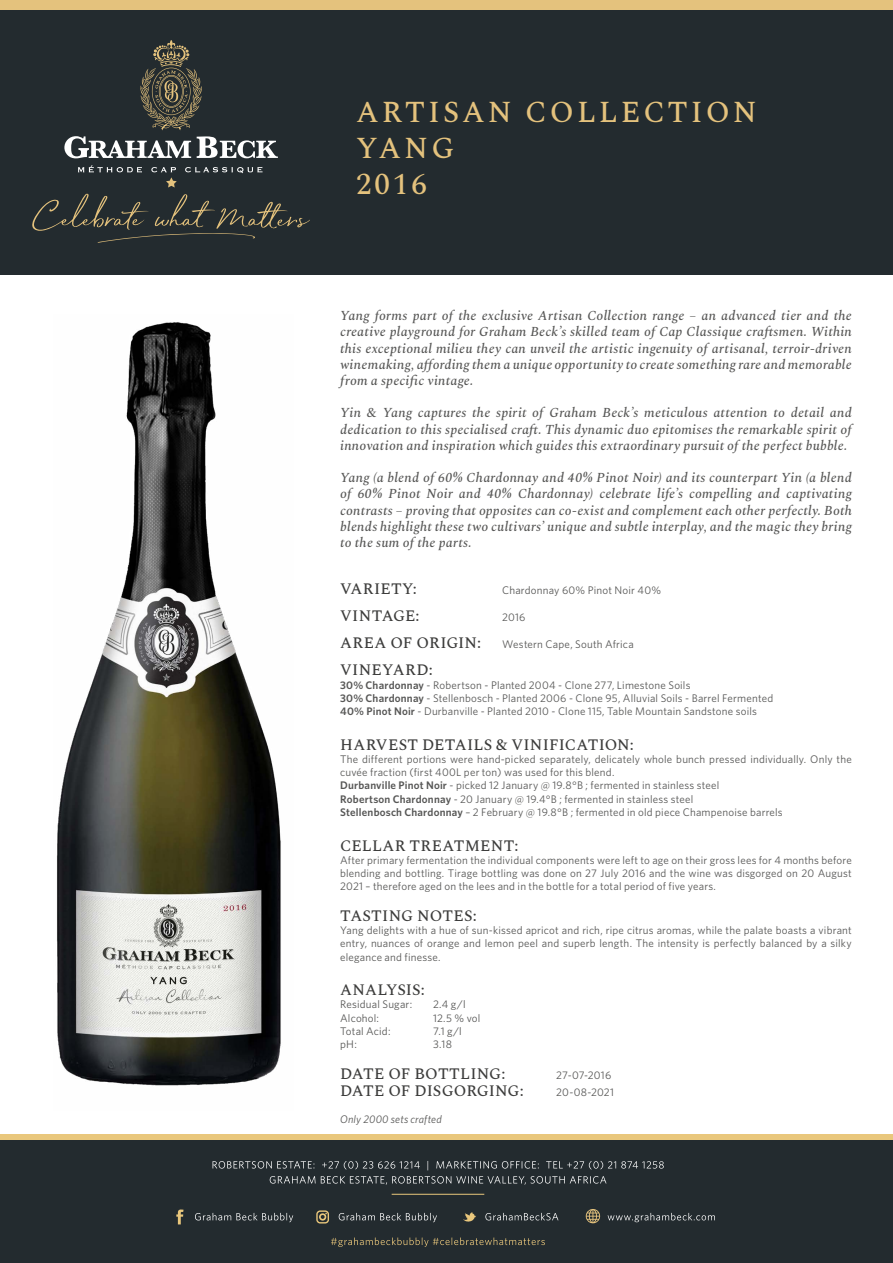
<style>
.page{position:relative;width:893px;height:1263px;background:#fff}
.page>*{position:absolute;margin:0;border:0;box-sizing:border-box;transform-origin:0 0}
.t1{font:500 30px/36px "Spectral";letter-spacing:.1em;color:#e4c27d}
.t2{font:500 15.75px "Spectral";letter-spacing:.01em;color:#3c3c3b}
.t3{font:500 15.75px "Spectral";letter-spacing:-.01em;color:#3c3c3b}
.t4{font:italic 500 13.5px/16.2px "Spectral";letter-spacing:.02em;color:#575756;text-align:justify}
.t5{font:11.1px/13.2px "Whitney";letter-spacing:.015em;color:#575756}
.t6{font:italic 11.1px "Whitney";letter-spacing:.015em;color:#575756}
.s1{font-weight:600}
</style>
<div class="page">
<div style="left:0;top:9px;width:893px;height:266px;background:#232b2f"></div>
<div style="left:0;top:0;width:893px;height:10px;background:#e4c27d"></div>
<svg style="left:32px;top:194px;width:278px;height:49px"></svg>
<svg style="left:78px;top:165px;width:64px;height:7px"></svg>
<svg style="left:185px;top:167px;width:77px;height:6px"></svg>
<svg style="left:151px;top:167px;width:26px;height:21px"></svg>
<svg style="left:64px;top:136px;width:127px;height:22px"></svg>
<svg style="left:197px;top:136px;width:81px;height:22px"></svg>
<svg style="left:140px;top:40px;width:62px;height:90px"></svg>
<div style="left:0;top:1134px;width:893px;height:17px;background:#e9c77c"></div>
<div style="left:0;top:1140px;width:893px;height:123px;background:#232b2f"></div>
<svg style="left:270px;top:1176px;width:336px;height:9px"></svg>
<svg style="left:213px;top:1161px;width:451px;height:9px"></svg>
<hr style="left:392px;top:1194px;width:92px;height:1px;background:#e9c77c">
<svg style="left:316px;top:1210px;width:13px;height:13px"></svg>
<svg style="left:176px;top:1209px;width:8px;height:15px"></svg>
<svg style="left:463px;top:1212px;width:13px;height:10px"></svg>
<svg style="left:586px;top:1209px;width:14px;height:14px"></svg>
<svg style="left:608px;top:1213px;width:107px;height:9px"></svg>
<svg style="left:485px;top:1213px;width:73px;height:7px"></svg>
<svg style="left:331px;top:1237px;width:214px;height:10px"></svg>
<svg style="left:195px;top:1213px;width:98px;height:9px"></svg>
<svg style="left:339px;top:1213px;width:98px;height:9px"></svg>
<img style="left:57px;top:322px;width:224px;height:764px">
<h1 class="t1" style="left:356px;top:92px;width:402px">ARTISAN COLLECTION<br>YANG<br>2016</h1>
<p class="t4" style="left:340px;top:307px;width:513px">Yang forms part of the exclusive Artisan Collection range – an advanced tier and the creative playground for Graham Beck’s skilled team of Cap Classique craftsmen. Within this exceptional milieu they can unveil the artistic ingenuity of artisanal, terroir-driven winemaking, affording them a unique opportunity to create something rare and memorable from a specific vintage.</p>
<p class="t4" style="left:340px;top:404px;width:513px">Yin &amp; Yang captures the spirit of Graham Beck’s meticulous attention to detail and dedication to this specialised craft. This dynamic duo epitomises the remarkable spirit of innovation and inspiration which guides this extraordinary pursuit of the perfect bubble.</p>
<p class="t4" style="left:340px;top:469px;width:513px">Yang (a blend of 60% Chardonnay and 40% Pinot Noir) and its counterpart Yin (a blend of 60% Pinot Noir and 40% Chardonnay) celebrate life’s compelling and captivating contrasts – proving that opposites can co-exist and complement each other perfectly. Both blends highlight these two cultivars’ unique and subtle interplay, and the magic they bring to the sum of the parts.</p>
<h2 class="t2" style="left:340px;top:578px;width:78px">VARIETY:</h2>
<p class="t5" style="left:502px;top:584px;width:160px">Chardonnay 60% Pinot Noir 40%</p>
<h2 class="t2" style="left:340px;top:605px;width:81px">VINTAGE:</h2>
<p class="t5" style="left:502px;top:611px;width:25px">2016</p>
<h2 class="t2" style="left:340px;top:632px;width:143px">AREA OF ORIGIN:</h2>
<p class="t5" style="left:502px;top:638px;width:133px">Western Cape, South Africa</p>
<h2 class="t2" style="left:340px;top:659px;width:94px">VINEYARD:</h2>
<p class="t5" style="left:340px;top:678px;width:434px"><span class="s1">30% Chardonnay</span> - Robertson - Planted 2004 - Clone 277, Limestone Soils<br><span class="s1">30% Chardonnay</span> - Stellenbosch - Planted 2006 - Clone 95, Alluvial Soils - Barrel Fermented<br><span class="s1">40% Pinot Noir</span> - Durbanville - Planted 2010 - Clone 115, Table Mountain Sandstone soils</p>
<h2 class="t2" style="left:340px;top:733px;width:295px">HARVEST DETAILS &amp; VINIFICATION:</h2>
<p class="t5" style="left:340px;top:752px;width:513px">The different portions were hand-picked separately, delicately whole bunch pressed individually. Only the cuvée fraction (first 400L per ton) was used for this blend.<br><span class="s1">Durbanville Pinot Noir</span> - picked 12 January @ 19.8°B ; fermented in stainless steel<br><span class="s1">Robertson Chardonnay</span> - 20 January @ 19.4°B ; fermented in stainless steel<br><span class="s1">Stellenbosch Chardonnay</span> – 2 February @ 19.8°B ; fermented in old piece Champenoise barrels</p>
<h2 class="t2" style="left:340px;top:834px;width:180px">CELLAR TREATMENT:</h2>
<p class="t5" style="left:340px;top:853px;width:513px;text-align:justify">After primary fermentation the individual components were left to age on their gross lees for 4 months before blending and bottling. Tirage bottling was done on 27 July 2016 and the wine was disgorged on 20 August 2021 – therefore aged on the lees and in the bottle for a total period of five years.</p>
<h2 class="t2" style="left:340px;top:904px;width:138px">TASTING NOTES:</h2>
<p class="t5" style="left:340px;top:923px;width:513px;text-align:justify">Yang delights with a hue of sun-kissed apricot and rich, ripe citrus aromas, while the palate boasts a vibrant entry, nuances of orange and lemon peel and superb length. The intensity is perfectly balanced by a silky elegance and finesse.</p>
<h2 class="t2" style="left:340px;top:978px;width:86px">ANALYSIS:</h2>
<p class="t5" style="left:340px;top:998px;width:73px">Residual Sugar:</p>
<p class="t5" style="left:433px;top:998px;width:34px">2.4 g/l</p>
<p class="t5" style="left:340px;top:1011px;width:40px">Alcohol:</p>
<p class="t5" style="left:433px;top:1011px;width:49px">12.5 % vol</p>
<p class="t5" style="left:340px;top:1024px;width:52px">Total Acid:</p>
<p class="t5" style="left:433px;top:1024px;width:30px">7.1 g/l</p>
<p class="t5" style="left:340px;top:1037px;width:18px">pH:</p>
<p class="t5" style="left:433px;top:1037px;width:20px">3.18</p>
<h2 class="t2" style="left:340px;top:1062px;width:167px">DATE OF BOTTLING:</h2>
<p class="t5" style="left:556px;top:1068px;width:57px">27-07-2016</p>
<h2 class="t3" style="left:340px;top:1079px;width:185px">DATE OF DISGORGING:</h2>
<p class="t5" style="left:556px;top:1085px;width:59px">20-08-2021</p>
<p class="t6" style="left:340px;top:1112px;width:103px">Only 2000 sets crafted</p>
</div>
